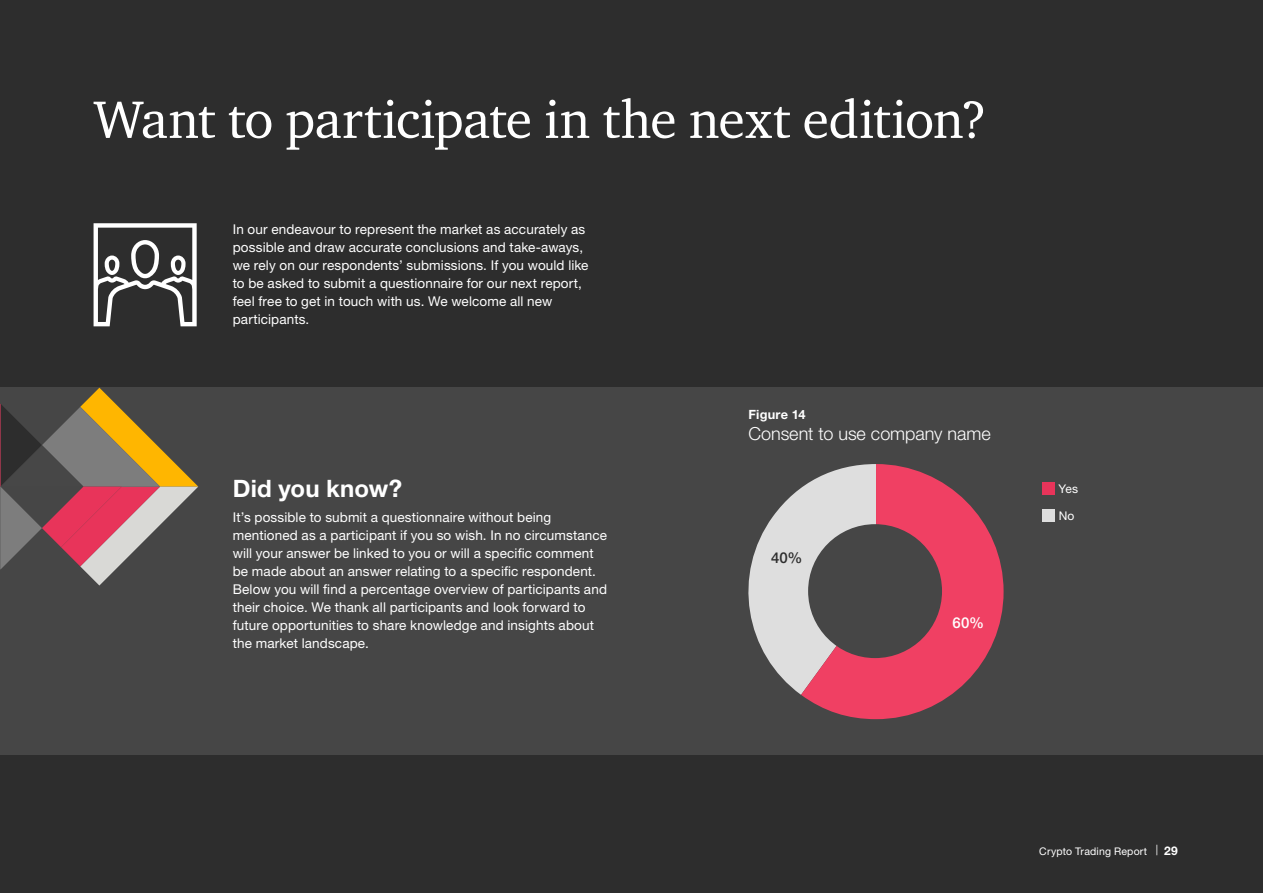
<style>
.page{position:relative;width:1263px;height:893px;background:#2d2d2d}
.page>*{position:absolute;margin:0;border:0;box-sizing:border-box;transform-origin:0 0}
.t1{font:54px "ITC Charter Com";letter-spacing:-.015em;color:#fff}
.t2{font:700 24px "Helvetica Neue LT Std";color:#fff}
.t3{font:300 18px "Helvetica Neue LT Std";color:#fff}
.t4{font:500 15px "Helvetica Neue LT Std";color:#fff}
.t5{font:500 15px "Helvetica Neue LT Std";color:#2d2d2d}
.t6{font:13.5px/18px "Helvetica Neue LT Std";letter-spacing:.01em;color:#fff}
.t7{font:700 12.75px "Helvetica Neue LT Std";letter-spacing:.02em;color:#fff}
.t8{font:12px "Helvetica Neue LT Std";color:#fff}
.t9{font:10.5px "Helvetica Neue LT Std";letter-spacing:.015em;color:#fff}
.s1{font-weight:700;font-size:12px}
</style>
<div class="page">
<div style="left:0;top:388px;width:1263px;height:367px;background:#464646"></div>
<svg style="left:748px;top:488px;width:53px;height:207px"></svg>
<svg style="left:801px;top:464px;width:202px;height:255px;fill:#f04063"></svg>
<div style="left:808px;top:524px;width:134px;height:134px;background:#464646;border-radius:50%"></div>
<div style="left:1042px;top:483px;width:12px;height:12px;background:#e8345a"></div>
<div style="left:1042px;top:509px;width:13px;height:13px;background:#dedede"></div>
<svg style="left:94px;top:223px;width:103px;height:103px"></svg>
<svg style="left:0;top:388px;width:198px;height:197px"></svg>
<h1 class="t1" style="left:94px;top:86px;width:895px">Want to participate in the next edition?</h1>
<p class="t6" style="left:233px;top:220px;width:357px">In our endeavour to represent the market as accurately as possible and draw accurate conclusions and take-aways, we rely on our respondents’ submissions. If you would like to be asked to submit a questionnaire for our next report, feel free to get in touch with us. We welcome all new participants.</p>
<h2 class="t2" style="left:233px;top:474px;width:171px">Did you know?</h2>
<p class="t6" style="left:233px;top:508px;width:376px">It’s possible to submit a questionnaire without being mentioned as a participant if you so wish. In no circumstance will your answer be linked to you or will a specific comment be made about an answer relating to a specific respondent.<br>Below you will find a percentage overview of participants and their choice. We thank all participants and look forward to future opportunities to share knowledge and insights about the market landscape.</p>
<p class="t7" style="left:748px;top:406px;width:58px">Figure 14</p>
<h3 class="t3" style="left:748px;top:423px;width:244px">Consent to use company name</h3>
<p class="t5" style="left:771px;top:549px;width:33px">40%</p>
<p class="t4" style="left:952px;top:613px;width:33px">60%</p>
<p class="t8" style="left:1058px;top:482px;width:21px">Yes</p>
<p class="t8" style="left:1059px;top:508px;width:17px">No</p>
<p class="t9" style="left:1039px;top:845px;width:140px">Crypto Trading Report | <span class="s1">29</span></p>
</div>
